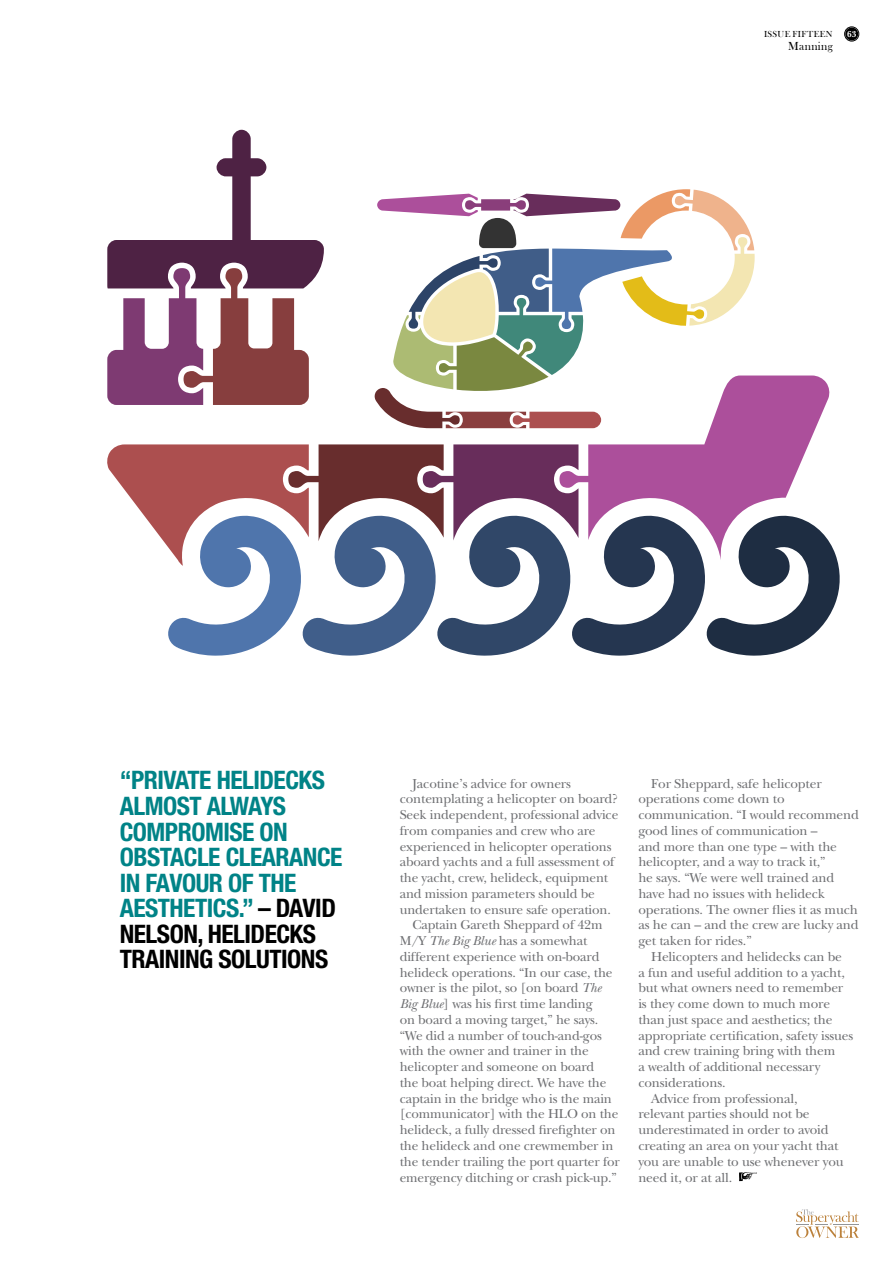
<style>
.page{position:relative;width:893px;height:1263px;background:#fff}
.page>*{position:absolute;margin:0;border:0;box-sizing:border-box;transform-origin:0 0}
.t1{font:700 condensed 25.5px/25.5px "Helvetica Neue";letter-spacing:-.02em;color:#008387}
.t2{font:13.5px/15.8px "New Baskerville";letter-spacing:-.01em;color:#6d6e71}
.t3{font:12px "Bask Old Face";letter-spacing:.03em;color:#000}
.t4{font:9px "Bask Old Face";letter-spacing:.05em;color:#000}
.t5{font:700 9px "New Baskerville";color:#fff}
.s1{color:#000}
.s2{font-style:italic}
</style>
<div class="page">
<svg style="left:107px;top:130px;width:217px;height:275px"></svg>
<svg style="left:559px;top:375px;width:271px;height:69px;fill:#ac4f9b"></svg>
<svg style="left:107px;top:444px;width:732px;height:212px"></svg>
<svg style="left:796px;top:1209px;width:63px;height:29px"></svg>
<div style="left:845px;top:28px;width:13px;height:12px;background:#000;border-radius:50%"></div>
<div style="left:844px;top:27px;width:15px;height:14px;border:1px solid #000;border-radius:50%"></div>
<svg style="left:739px;top:1172px;width:18px;height:9px"></svg>
<svg style="left:374px;top:189px;width:381px;height:239px"></svg>
<p class="t4" style="left:764px;top:30px;width:70px">ISSUE FIFTEEN</p>
<p class="t5" style="left:847px;top:29px;width:11px">63</p>
<p class="t3" style="left:788px;top:41px;width:46px">Manning</p>
<h1 class="t1" style="left:120px;top:767px;width:224px">“PRIVATE HELIDECKS<br>ALMOST ALWAYS<br>COMPROMISE ON<br>OBSTACLE CLEARANCE<br>IN FAVOUR OF THE<br>AESTHETICS.” <span class="s1">– DAVID<br>NELSON, HELIDECKS<br>TRAINING SOLUTIONS</span></h1>
<p class="t2" style="left:412px;top:775px;width:160px">Jacotine’s advice for owners</p>
<p class="t2" style="left:400px;top:791px;width:220px">contemplating a helicopter on board?</p>
<p class="t2" style="left:400px;top:807px;width:220px">Seek independent, professional advice</p>
<p class="t2" style="left:400px;top:823px;width:197px">from companies and crew who are</p>
<p class="t2" style="left:400px;top:838px;width:213px">experienced in helicopter operations</p>
<p class="t2" style="left:400px;top:854px;width:216px">aboard yachts and a full assessment of</p>
<p class="t2" style="left:400px;top:870px;width:210px">the yacht, crew, helideck, equipment</p>
<p class="t2" style="left:400px;top:886px;width:196px">and mission parameters should be</p>
<p class="t2" style="left:400px;top:901px;width:213px">undertaken to ensure safe operation.</p>
<p class="t2" style="left:412px;top:917px;width:192px">Captain Gareth Sheppard of 42m</p>
<p class="t2" style="left:400px;top:933px;width:189px">M/Y <span class="s2">The Big Blue</span> has a somewhat</p>
<p class="t2" style="left:400px;top:949px;width:201px">different experience with on-board</p>
<p class="t2" style="left:400px;top:964px;width:214px">helideck operations. “In our case, the</p>
<p class="t2" style="left:400px;top:980px;width:203px">owner is the pilot, so [on board <span class="s2">The</span></p>
<p class="t2" style="left:400px;top:996px;width:194px"><span class="s2">Big Blue</span>] was his first time landing</p>
<p class="t2" style="left:400px;top:1012px;width:200px">on board a moving target,” he says.</p>
<p class="t2" style="left:400px;top:1027px;width:204px">“We did a number of touch-and-gos</p>
<p class="t2" style="left:400px;top:1043px;width:190px">with the owner and trainer in the</p>
<p class="t2" style="left:400px;top:1059px;width:196px">helicopter and someone on board</p>
<p class="t2" style="left:400px;top:1075px;width:208px">the boat helping direct. We have the</p>
<p class="t2" style="left:400px;top:1090px;width:214px">captain in the bridge who is the main</p>
<p class="t2" style="left:400px;top:1106px;width:220px">[communicator] with the HLO on the</p>
<p class="t2" style="left:400px;top:1122px;width:217px">helideck, a fully dressed firefighter on</p>
<p class="t2" style="left:400px;top:1138px;width:215px">the helideck and one crewmember in</p>
<p class="t2" style="left:400px;top:1153px;width:222px">the tender trailing the port quarter for</p>
<p class="t2" style="left:400px;top:1169px;width:219px">emergency ditching or crash pick-up.”</p>
<p class="t2" style="left:638px;top:775px;width:222px;text-indent:13px">For Sheppard, safe helicopter operations come down to communication. “I would recommend good lines of communication –<br>and more than one type – with the helicopter, and a way to track it,”<br>he says. “We were well trained and have had no issues with helideck operations. The owner flies it as much as he can – and the crew are lucky and get taken for rides.”</p>
<p class="t2" style="left:651px;top:949px;width:192px">Helicopters and helidecks can be</p>
<p class="t2" style="left:638px;top:964px;width:208px">a fun and useful addition to a yacht,</p>
<p class="t2" style="left:638px;top:980px;width:207px">but what owners need to remember</p>
<p class="t2" style="left:638px;top:996px;width:193px">is they come down to much more</p>
<p class="t2" style="left:638px;top:1012px;width:196px">than just space and aesthetics; the</p>
<p class="t2" style="left:638px;top:1027px;width:217px">appropriate certification, safety issues</p>
<p class="t2" style="left:638px;top:1043px;width:199px">and crew training bring with them</p>
<p class="t2" style="left:638px;top:1059px;width:184px">a wealth of additional necessary</p>
<p class="t2" style="left:638px;top:1075px;width:89px">considerations.</p>
<p class="t2" style="left:651px;top:1090px;width:148px">Advice from professional,</p>
<p class="t2" style="left:638px;top:1106px;width:173px">relevant parties should not be</p>
<p class="t2" style="left:638px;top:1122px;width:192px">underestimated in order to avoid</p>
<p class="t2" style="left:638px;top:1138px;width:202px">creating an area on your yacht that</p>
<p class="t2" style="left:638px;top:1153px;width:207px">you are unable to use whenever you</p>
<p class="t2" style="left:638px;top:1169px;width:95px">need it, or at all.</p>
</div>
